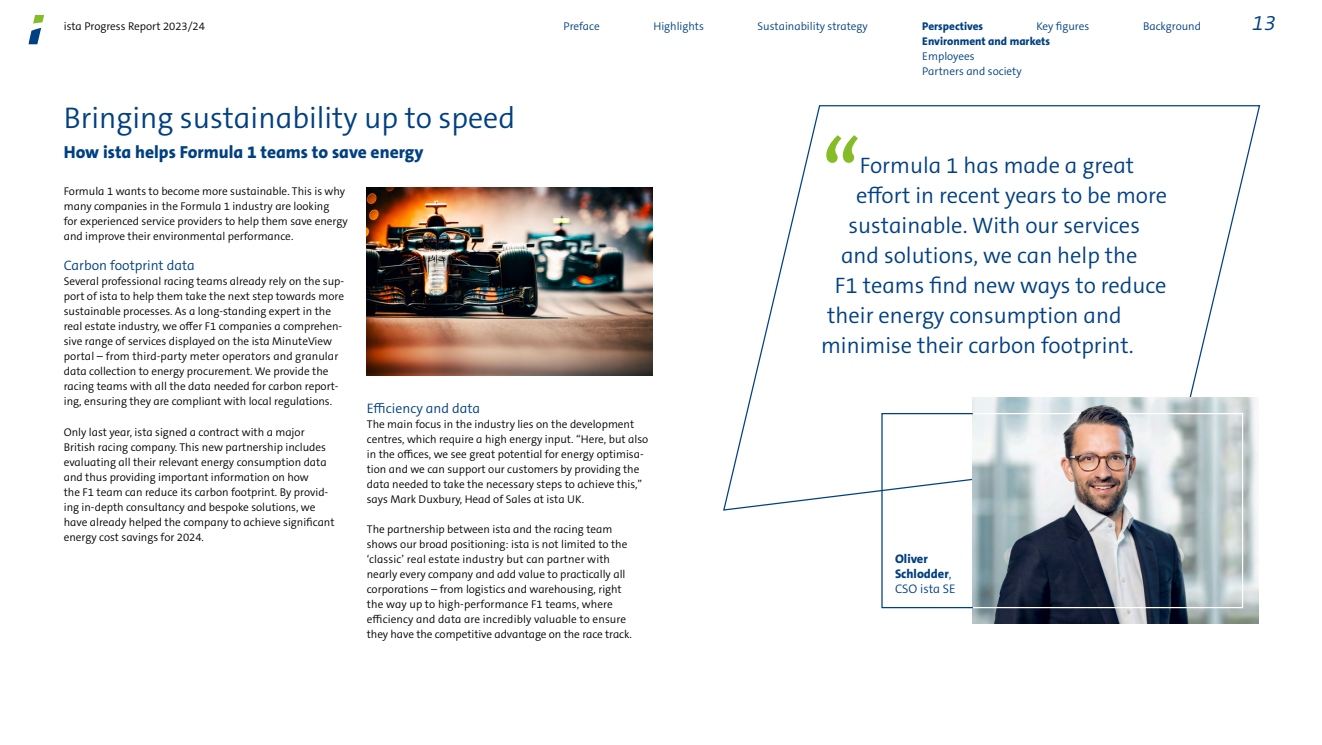
<style>
.page{position:relative;width:1322px;height:745px;background:#fff}
.page>*{position:absolute;margin:0;border:0;box-sizing:border-box;transform-origin:0 0}
.t1{font:30px "The Sansfor Ista Sm Lt";color:#004082}
.t2{font:22.5px "The Sansfor Ista Sm Lt";color:#004082}
.t3{font:italic 21.25px "The Sansfor Ista Sm Lt";color:#004082}
.t4{font:800 17.5px "The Sansfor Ista";color:#004082}
.t5{font:13.75px "The Sansfor Ista Sm Lt";color:#004082}
.t6{font:800 12.5px/15px "The Sansfor Ista";color:#004082}
.t7{font:12.5px "The Sansfor Ista Sm Lt";color:#004082}
.t8{font:11.25px/15px "The Sansfor Ista Sm Lt";color:#000}
.t9{font:11.25px/15px "The Sansfor Ista Sm Lt";color:#004082}
.t10{font:800 11.25px "The Sansfor Ista";color:#004082}
.s1{font-family:"The Sansfor Ista Sm Lt";font-weight:400}
</style>
<div class="page">
<svg style="left:723px;top:105px;width:538px;height:406px"></svg>
<img style="left:367px;top:188px;width:285px;height:187px">
<img style="left:973px;top:398px;width:285px;height:224px">
<svg style="left:28px;top:15px;width:17px;height:30px"></svg>
<div style="left:881px;top:413px;width:92px;height:195px;border:1px solid #004082"></div>
<div style="left:972px;top:413px;width:271px;height:195px;border:1px solid #fff"></div>
<img style="left:1079px;top:405px;width:48px;height:16px">
<svg style="left:821px;top:135px;width:37px;height:28px"></svg>
<p class="t8" style="left:64px;top:19px;width:143px">ista Progress Report 2023/24</p>
<p class="t10" style="left:922px;top:19px;width:62px">Perspectives</p>
<h3 class="t3" style="left:1252px;top:9px;width:25px">13</h3>
<p class="t10" style="left:922px;top:34px;width:129px">Environment and markets</p>
<p class="t9" style="left:922px;top:49px;width:101px">Employees<br>Partners and society</p>
<p class="t9" style="left:563px;top:19px;width:38px">Preface</p>
<p class="t9" style="left:653px;top:19px;width:52px">Highlights</p>
<p class="t9" style="left:757px;top:19px;width:112px">Sustainability strategy</p>
<p class="t9" style="left:1036px;top:19px;width:54px">Key figures</p>
<p class="t9" style="left:1143px;top:19px;width:60px">Background</p>
<h1 class="t1" style="left:64px;top:98px;width:453px">Bringing sustainability up to speed</h1>
<h3 class="t4" style="left:64px;top:140px;width:361px">How ista helps Formula 1 teams to save energy</h3>
<p class="t8" style="left:64px;top:184px;width:285px">Formula 1 wants to become more sustainable. This is why many companies in the Formula 1 industry are looking<br>for experienced service providers to help them save energy and improve their environmental performance.</p>
<p class="t5" style="left:64px;top:257px;width:132px">Carbon footprint data</p>
<p class="t8" style="left:64px;top:274px;width:282px">Several professional racing teams already rely on the sup&shy;port of ista to help them take the next step towards more sustainable processes. As a long-standing expert in the real estate industry, we offer F1 companies a comprehen&shy;sive range of services displayed on the ista MinuteView portal – from third-party meter operators and granular data collection to energy procurement. We provide the racing teams with all the data needed for carbon report&shy;ing, ensuring they are compliant with local regulations.</p>
<p class="t8" style="left:64px;top:424px;width:272px">Only last year, ista signed a contract with a major British racing company. This new partnership includes evaluating all their relevant energy consumption data and thus providing important information on how<br>the F1 team can reduce its carbon footprint. By provid&shy;ing in-depth consultancy and bespoke solutions, we have already helped the company to achieve significant energy cost savings for 2024.</p>
<p class="t5" style="left:367px;top:399px;width:115px">Efficiency and data</p>
<p class="t8" style="left:367px;top:416px;width:283px">The main focus in the industry lies on the development centres, which require a high energy input. “Here, but also in the offices, we see great potential for energy optimisa&shy;tion and we can support our customers by providing the data needed to take the necessary steps to achieve this,” says Mark Duxbury, Head of Sales at ista UK.</p>
<p class="t8" style="left:367px;top:521px;width:267px">The partnership between ista and the racing team shows our broad positioning: ista is not limited to the ‘classic’ real estate industry but can partner with nearly every company and add value to practically all corporations – from logistics and warehousing, right the way up to high-performance F1 teams, where efficiency and data are incredibly valuable to ensure they have the competitive advantage on the race track.</p>
<h2 class="t2" style="left:860px;top:150px;width:276px">Formula 1 has made a great</h2>
<h2 class="t2" style="left:856px;top:180px;width:313px">effort in recent years to be more</h2>
<h2 class="t2" style="left:848px;top:210px;width:293px">sustainable. With our services</h2>
<h2 class="t2" style="left:841px;top:240px;width:298px">and solutions, we can help the</h2>
<h2 class="t2" style="left:835px;top:270px;width:333px">F1 teams find new ways to reduce</h2>
<h2 class="t2" style="left:827px;top:300px;width:296px">their energy consumption and</h2>
<h2 class="t2" style="left:821px;top:330px;width:314px">minimise their carbon footprint.</h2>
<p class="t6" style="left:895px;top:551px;width:58px">Oliver<br>Schlodder<span class="s1">,</span></p>
<p class="t7" style="left:895px;top:580px;width:62px">CSO ista SE</p>
</div>
